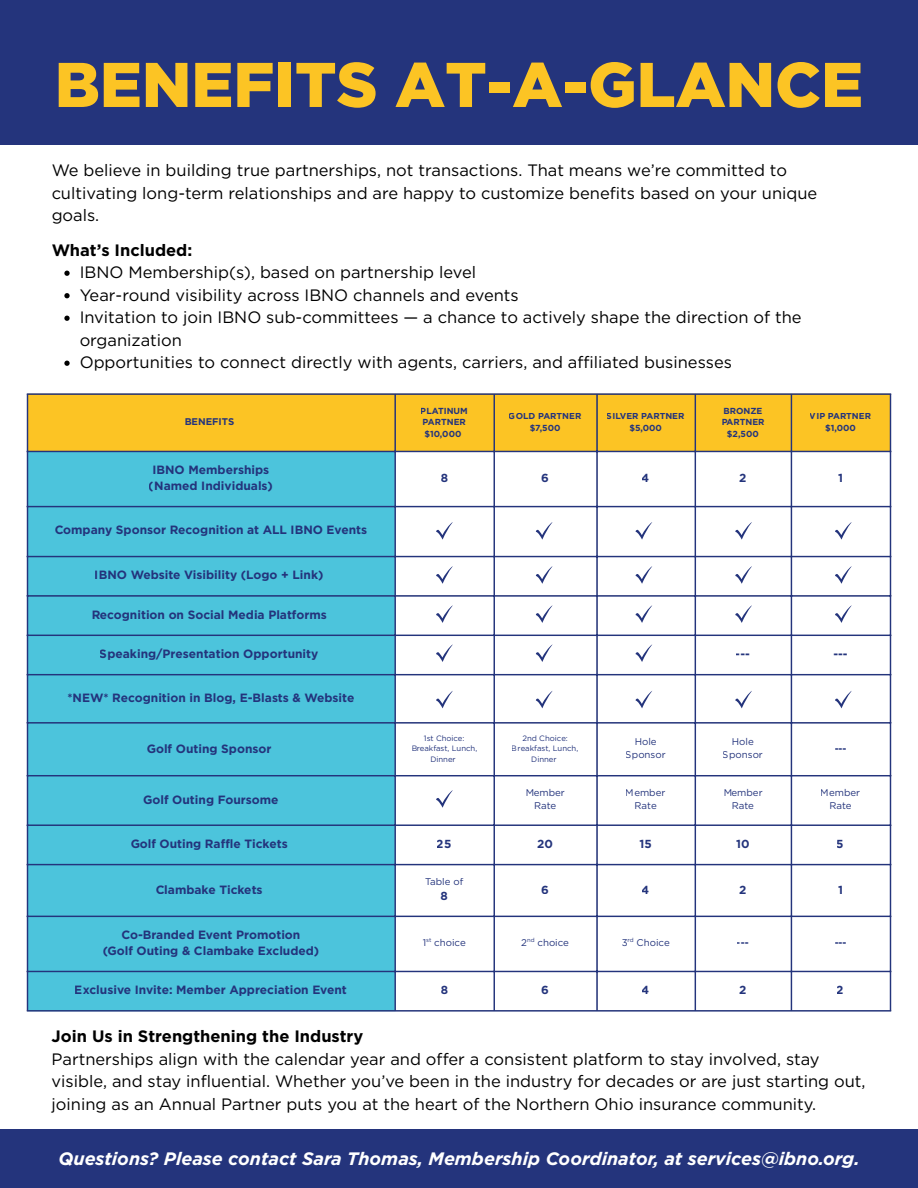
<style>
.page{position:relative;width:918px;height:1188px;background:#fff}
.page>*{position:absolute;margin:0;border:0;box-sizing:border-box;transform-origin:0 0}
.t1{font:900 63px "Gotham";color:#fcc424}
.t2{font:italic 700 18px "Gotham";color:#fff}
.t3{font:16.5px/22.5px "Gotham";color:#000}
.t4{font:700 16.5px "Gotham";color:#000}
.t5{font:700 12px/16.2px "Gotham";color:#24347c}
.t6{font:700 11.7px "Gotham";color:#24347c}
.t7{font:9.75px/13.6px "Gotham";color:#24347c;text-align:center}
.t8{font:700 9.75px "Gotham";color:#24347c}
.t9{font:700 8.7px/11.7px "Gotham";color:#24347c;text-align:center}
.t10{font:7.8px/10.4px "Gotham";color:#24347c;text-align:center}
.t11{font:5.85px "Gotham";color:#24347c}
</style>
<div class="page">
<div style="left:0;top:1129px;width:918px;height:59px;background:#24347c"></div>
<div style="left:28px;top:395px;width:862px;height:56px;background:#fcc424"></div>
<div style="left:28px;top:452px;width:366px;height:558px;background:#4cc4dc"></div>
<svg style="left:396px;top:452px;width:494px;height:558px"></svg>
<hr style="left:27px;top:395px;width:1px;height:615px;background:#24347c">
<hr style="left:394px;top:395px;width:2px;height:615px;background:#24347c">
<hr style="left:494px;top:395px;width:1px;height:615px;background:#24347c">
<hr style="left:596px;top:395px;width:2px;height:615px;background:#24347c">
<hr style="left:695px;top:395px;width:1px;height:615px;background:#24347c">
<hr style="left:791px;top:395px;width:1px;height:615px;background:#24347c">
<hr style="left:890px;top:395px;width:1px;height:615px;background:#24347c">
<hr style="left:27px;top:393px;width:864px;height:2px;background:#24347c">
<hr style="left:27px;top:451px;width:864px;height:1px;background:#24347c">
<hr style="left:27px;top:506px;width:864px;height:1px;background:#24347c">
<hr style="left:27px;top:556px;width:864px;height:1px;background:#24347c">
<hr style="left:27px;top:595px;width:864px;height:2px;background:#24347c">
<hr style="left:27px;top:635px;width:864px;height:1px;background:#24347c">
<hr style="left:27px;top:674px;width:864px;height:1px;background:#24347c">
<hr style="left:27px;top:722px;width:864px;height:2px;background:#24347c">
<hr style="left:27px;top:775px;width:864px;height:1px;background:#24347c">
<hr style="left:27px;top:824px;width:864px;height:2px;background:#24347c">
<hr style="left:27px;top:864px;width:864px;height:1px;background:#24347c">
<hr style="left:27px;top:916px;width:864px;height:1px;background:#24347c">
<hr style="left:27px;top:971px;width:864px;height:1px;background:#24347c">
<hr style="left:27px;top:1010px;width:864px;height:2px;background:#24347c">
<svg style="left:436px;top:789px;width:18px;height:19px"></svg>
<svg style="left:436px;top:521px;width:18px;height:19px"></svg>
<svg style="left:535px;top:521px;width:18px;height:19px"></svg>
<svg style="left:635px;top:521px;width:18px;height:19px"></svg>
<svg style="left:735px;top:521px;width:18px;height:19px"></svg>
<svg style="left:834px;top:521px;width:18px;height:19px"></svg>
<svg style="left:436px;top:565px;width:18px;height:19px"></svg>
<svg style="left:535px;top:565px;width:18px;height:19px"></svg>
<svg style="left:635px;top:565px;width:18px;height:19px"></svg>
<svg style="left:735px;top:565px;width:18px;height:19px"></svg>
<svg style="left:834px;top:565px;width:18px;height:19px"></svg>
<svg style="left:436px;top:604px;width:18px;height:19px"></svg>
<svg style="left:535px;top:604px;width:18px;height:19px"></svg>
<svg style="left:635px;top:604px;width:18px;height:19px"></svg>
<svg style="left:735px;top:604px;width:18px;height:19px"></svg>
<svg style="left:834px;top:604px;width:18px;height:19px"></svg>
<svg style="left:436px;top:690px;width:18px;height:18px"></svg>
<svg style="left:535px;top:690px;width:18px;height:18px"></svg>
<svg style="left:635px;top:690px;width:18px;height:18px"></svg>
<svg style="left:735px;top:690px;width:18px;height:18px"></svg>
<svg style="left:834px;top:690px;width:18px;height:18px"></svg>
<svg style="left:436px;top:643px;width:18px;height:19px"></svg>
<svg style="left:535px;top:643px;width:18px;height:19px"></svg>
<svg style="left:635px;top:643px;width:18px;height:19px"></svg>
<svg style="left:64px;top:271px;width:6px;height:5px"></svg>
<svg style="left:64px;top:293px;width:6px;height:5px"></svg>
<svg style="left:64px;top:316px;width:6px;height:5px"></svg>
<svg style="left:64px;top:361px;width:6px;height:5px"></svg>
<div style="left:0;top:0;width:918px;height:144px;background:#24347c"></div>
<p class="t1" style="left:55px;top:47px;width:810px">BENEFITS AT-A-GLANCE</p>
<p class="t3" style="left:52px;top:159px;width:767px">We believe in building true partnerships, not transactions. That means we’re committed to cultivating long-term relationships and are happy to customize benefits based on your unique goals.</p>
<p class="t4" style="left:52px;top:240px;width:142px">What’s Included:</p>
<p class="t3" style="left:80px;top:261px;width:724px">IBNO Membership(s), based on partnership level<br>Year-round visibility across IBNO channels and events<br>Invitation to join IBNO sub-committees — a chance to actively shape the direction of the organization<br>Opportunities to connect directly with agents, carriers, and affiliated businesses</p>
<p class="t8" style="left:185px;top:416px;width:51px">BENEFITS</p>
<p class="t9" style="left:421px;top:405px;width:49px;text-align:left">PLATINUM<br>PARTNER $10,000</p>
<p class="t9" style="left:509px;top:410px;width:74px">GOLD PARTNER $7,500</p>
<p class="t9" style="left:607px;top:410px;width:79px">SILVER PARTNER $5,000</p>
<p class="t9" style="left:721px;top:405px;width:45px">BRONZE<br>PARTNER $2,500</p>
<p class="t9" style="left:810px;top:410px;width:63px">VIP PARTNER $1,000</p>
<p class="t5" style="left:149px;top:462px;width:125px">IBNO Memberships (Named Individuals)</p>
<p class="t6" style="left:441px;top:471px;width:9px">8</p>
<p class="t6" style="left:541px;top:471px;width:9px">6</p>
<p class="t6" style="left:642px;top:471px;width:10px">4</p>
<p class="t6" style="left:739px;top:471px;width:9px">2</p>
<p class="t6" style="left:838px;top:471px;width:6px">1</p>
<p class="t5" style="left:55px;top:522px;width:314px">Company Sponsor Recognition at ALL IBNO Events</p>
<p class="t5" style="left:95px;top:567px;width:230px">IBNO Website Visibility (Logo + Link)</p>
<p class="t5" style="left:91px;top:606px;width:237px">Recognition on Social Media Platforms</p>
<p class="t5" style="left:100px;top:646px;width:220px">Speaking/Presentation Opportunity</p>
<p class="t6" style="left:736px;top:647px;width:16px">---</p>
<p class="t6" style="left:833px;top:647px;width:16px">---</p>
<p class="t5" style="left:67px;top:689px;width:289px">*NEW* Recognition in Blog, E-Blasts &amp; Website</p>
<p class="t5" style="left:147px;top:740px;width:126px">Golf Outing Sponsor</p>
<p class="t10" style="left:411px;top:733px;width:68px">1st Choice:<br>Breakfast, Lunch,<br>Dinner</p>
<p class="t10" style="left:512px;top:733px;width:68px">2nd Choice:<br>Breakfast, Lunch,<br>Dinner</p>
<p class="t7" style="left:626px;top:735px;width:41px">Hole<br>Sponsor</p>
<p class="t7" style="left:723px;top:735px;width:41px">Hole<br>Sponsor</p>
<p class="t8" style="left:835px;top:743px;width:13px">---</p>
<p class="t5" style="left:143px;top:791px;width:137px">Golf Outing Foursome</p>
<p class="t7" style="left:525px;top:785px;width:41px">Member<br>Rate</p>
<p class="t7" style="left:626px;top:785px;width:41px">Member<br>Rate</p>
<p class="t7" style="left:723px;top:785px;width:41px">Member<br>Rate</p>
<p class="t7" style="left:821px;top:785px;width:41px">Member<br>Rate</p>
<p class="t5" style="left:130px;top:835px;width:159px">Golf Outing Raffle Tickets</p>
<p class="t6" style="left:437px;top:837px;width:16px">25</p>
<p class="t6" style="left:537px;top:837px;width:17px">20</p>
<p class="t6" style="left:640px;top:837px;width:14px">15</p>
<p class="t6" style="left:736px;top:837px;width:15px">10</p>
<p class="t6" style="left:837px;top:837px;width:9px">5</p>
<p class="t5" style="left:155px;top:881px;width:109px">Clambake Tickets</p>
<p class="t7" style="left:425px;top:875px;width:40px">Table of</p>
<p class="t6" style="left:441px;top:889px;width:9px">8</p>
<p class="t6" style="left:541px;top:883px;width:9px">6</p>
<p class="t6" style="left:642px;top:883px;width:10px">4</p>
<p class="t6" style="left:739px;top:883px;width:9px">2</p>
<p class="t6" style="left:838px;top:883px;width:6px">1</p>
<p class="t5" style="left:102px;top:927px;width:218px;text-align:center">Co-Branded Event Promotion<br>(Golf Outing &amp; Clambake Excluded)</p>
<p class="t7" style="left:423px;top:936px;width:45px">1 choice</p>
<p class="t11" style="left:527px;top:937px;width:9px">nd</p>
<p class="t7" style="left:622px;top:936px;width:50px">3 Choice</p>
<p class="t11" style="left:628px;top:937px;width:8px">rd</p>
<p class="t11" style="left:426px;top:937px;width:7px">st</p>
<p class="t7" style="left:521px;top:936px;width:49px">2 choice</p>
<p class="t8" style="left:737px;top:937px;width:13px">---</p>
<p class="t8" style="left:835px;top:937px;width:13px">---</p>
<p class="t5" style="left:75px;top:982px;width:274px">Exclusive Invite: Member Appreciation Event</p>
<p class="t6" style="left:441px;top:983px;width:9px">8</p>
<p class="t6" style="left:541px;top:983px;width:9px">6</p>
<p class="t6" style="left:642px;top:983px;width:10px">4</p>
<p class="t6" style="left:739px;top:983px;width:9px">2</p>
<p class="t6" style="left:837px;top:983px;width:9px">2</p>
<p class="t4" style="left:52px;top:1026px;width:313px">Join Us in Strengthening the Industry</p>
<p class="t3" style="left:52px;top:1047px;width:816px">Partnerships align with the calendar year and offer a consistent platform to stay involved, stay visible, and stay influential. Whether you’ve been in the industry for decades or are just starting out, joining as an Annual Partner puts you at the heart of the Northern Ohio insurance community.</p>
<p class="t2" style="left:59px;top:1147px;width:802px">Questions? Please contact Sara Thomas, Membership Coordinator, at services@ibno.org.</p>
</div>
